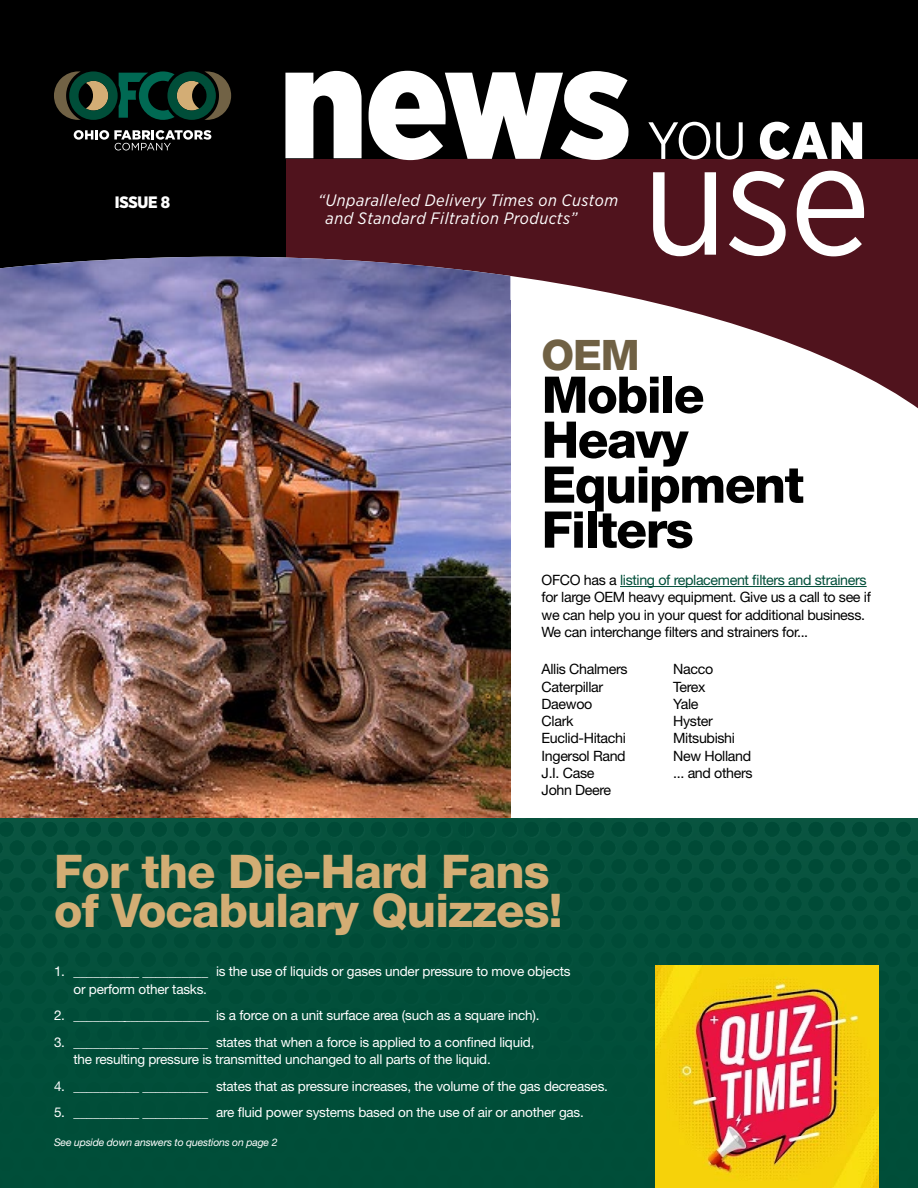
<style>
.page{position:relative;width:918px;height:1188px;background:#fff}
.page>*{position:absolute;margin:0;border:0;box-sizing:border-box;transform-origin:0 0}
.t1{font:900 158.1px "Gotham Narrow";color:#fff}
.t2{font:158.1px "Gotham Narrow";color:#fff}
.t3{font:52.35px "Gotham Narrow";color:#fff}
.t4{font:800 50.55px/45px "Helvetica Neue LT Std";letter-spacing:-.03em;color:#000}
.t5{font:800 46.5px/38.7px "Helvetica Neue LT Std";letter-spacing:-.02em;color:#d3ad74}
.t6{font:800 42.15px "Helvetica Neue LT Std";color:#706144}
.t7{font:italic 16.5px/17.4px "Gotham Narrow";letter-spacing:.03em;color:#fff}
.t8{font:900 16.5px "Gotham Narrow";letter-spacing:-.02em;color:#fff}
.t9{font:14.25px/17.2px "Helvetica Neue LT Std";letter-spacing:-.025em;color:#000}
.t10{font:13.5px/17.4px "Helvetica Neue LT Std";letter-spacing:-.015em;color:#fff}
.t11{font:italic 10.5px "Helvetica Neue LT Std";letter-spacing:-.02em;color:#fff}
.s1{font-weight:900}
.s2{color:#004e39}
</style>
<div class="page">
<div style="left:0;top:132px;width:918px;height:131px;background:#50131d"></div>
<div style="left:0;top:0;width:285px;height:294px;background:#000"></div>
<svg style="left:510px;top:263px;width:408px;height:539px"></svg>
<img style="left:0;top:257px;width:510px;height:43px">
<img style="left:0;top:300px;width:510px;height:519px">
<div style="left:0;top:0;width:918px;height:159px;background:#000"></div>
<svg style="left:74px;top:130px;width:137px;height:20px"></svg>
<svg style="left:54px;top:71px;width:177px;height:49px"></svg>
<div style="left:0;top:819px;width:466px;height:369px;background:#004e39"></div>
<div style="left:466px;top:819px;width:452px;height:369px;background:#004e39"></div>
<img style="left:655px;top:966px;width:224px;height:222px">
<hr style="left:620px;top:586px;width:247px;height:1px;background:#004e39">
<p class="t8" style="left:115px;top:192px;width:57px">ISSUE 8</p>
<h1 class="t1" style="left:279px;top:-2px;width:355px">news</h1>
<p class="t7" style="left:326px;top:191px;width:294px;text-indent:-7px">“Unparalleled Delivery Times on Custom and Standard Filtration Products”</p>
<h2 class="t3" style="left:647px;top:108px;width:219px">YOU <span class="s1">CAN</span></h2>
<h1 class="t2" style="left:642px;top:101px;width:230px">use</h1>
<h3 class="t6" style="left:542px;top:330px;width:100px">OEM</h3>
<h3 class="t4" style="left:542px;top:372px;width:264px">Mobile<br>Heavy<br>Equipment<br>Filters</h3>
<p class="t9" style="left:542px;top:571px;width:331px">OFCO has a <span class="s2">listing of replacement filters and strainers </span>for large OEM heavy equipment. Give us a call to see if we can help you in your quest for additional business.<br>We can interchange filters and strainers for...</p>
<p class="t9" style="left:542px;top:660px;width:87px">Allis Chalmers<br>Caterpillar<br>Daewoo<br>Clark<br>Euclid-Hitachi<br>Ingersol Rand<br>J.I. Case<br>John Deere</p>
<p class="t9" style="left:673px;top:660px;width:81px">Nacco<br>Terex<br>Yale<br>Hyster<br>Mitsubishi<br>New Holland ... and others</p>
<h3 class="t5" style="left:54px;top:852px;width:510px">For the Die-Hard Fans of Vocabulary Quizzes!</h3>
<p class="t10" style="left:73px;top:963px;width:499px;text-indent:-19px">1. __________ __________ is the use of liquids or gases under pressure to move objects or perform other tasks.</p>
<p class="t10" style="left:54px;top:1007px;width:487px">2. _____________________ is a force on a unit surface area (such as a square inch).</p>
<p class="t10" style="left:73px;top:1033px;width:462px;text-indent:-19px">3. __________ __________ states that when a force is applied to a confined liquid, the resulting pressure is transmitted unchanged to all parts of the liquid.</p>
<p class="t10" style="left:54px;top:1077px;width:555px">4. __________ __________ states that as pressure increases, the volume of the gas decreases.</p>
<p class="t10" style="left:54px;top:1104px;width:531px">5. __________ __________ are fluid power systems based on the use of air or another gas.</p>
<p class="t11" style="left:54px;top:1135px;width:225px">See upside down answers to questions on page 2</p>
</div>
